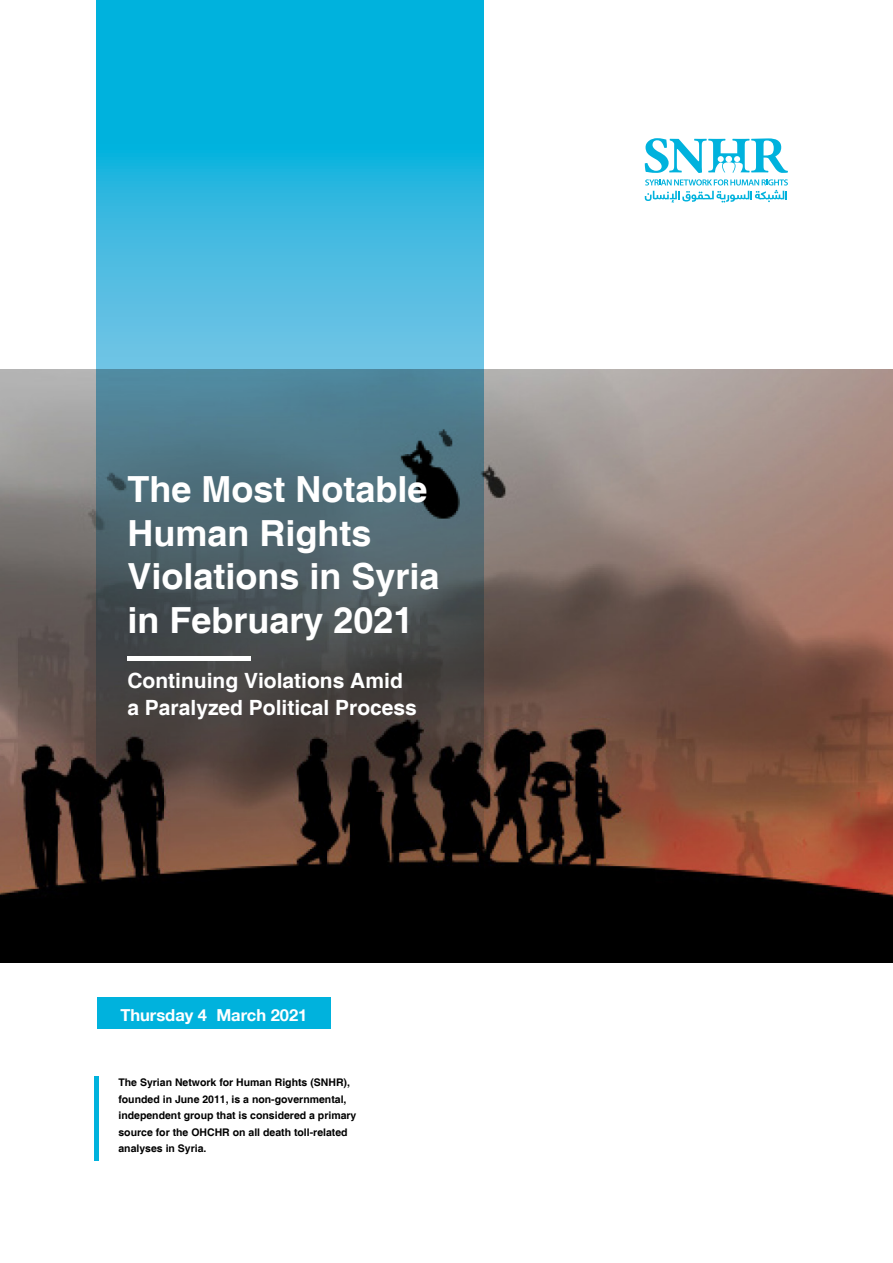
<style>
.page{position:relative;width:893px;height:1263px;background:#fff}
.page>*{position:absolute;margin:0;border:0;box-sizing:border-box;transform-origin:0 0}
.t1{font:700 36px/43.5px "Helvetica";color:#fff}
.t2{font:700 21px/27px "Helvetica";color:#fff}
.t3{font:700 16.5px "Helvetica Neue LT Arabic";color:#fff}
.t4{font:700 10.5px/16.5px "Helvetica";color:#000}
</style>
<div class="page">
<svg style="left:645px;top:138px;width:143px;height:35px"></svg>
<svg style="left:645px;top:179px;width:143px;height:23px"></svg>
<img style="left:0;top:370px;width:893px;height:592px">
<svg style="left:97px;top:0;width:386px;height:1029px;background:#3e7787"></svg>
<hr style="left:95px;top:1076px;width:4px;height:85px;background:#00b2dd">
<hr style="left:127px;top:656px;width:124px;height:4px;background:#fff">
<div style="left:97px;top:997px;width:233px;height:32px;background:#00b2dd"></div>
<h1 class="t1" style="left:127px;top:470px;width:314px">The Most Notable<br>Human Rights<br>Violations in Syria in February 2021</h1>
<h2 class="t2" style="left:127px;top:668px;width:291px">Continuing Violations Amid a Paralyzed Political Process</h2>
<h3 class="t3" style="left:120px;top:1005px;width:88px">Thursday 4</h3>
<h3 class="t3" style="left:216px;top:1005px;width:93px">March 2021</h3>
<p class="t4" style="left:118px;top:1075px;width:240px">The Syrian Network for Human Rights (SNHR ,( founded in June 2011, is a non-governmental, independent group that is considered a primary source for the OHCHR on all death toll-related analyses in Syria.</p>
</div>
